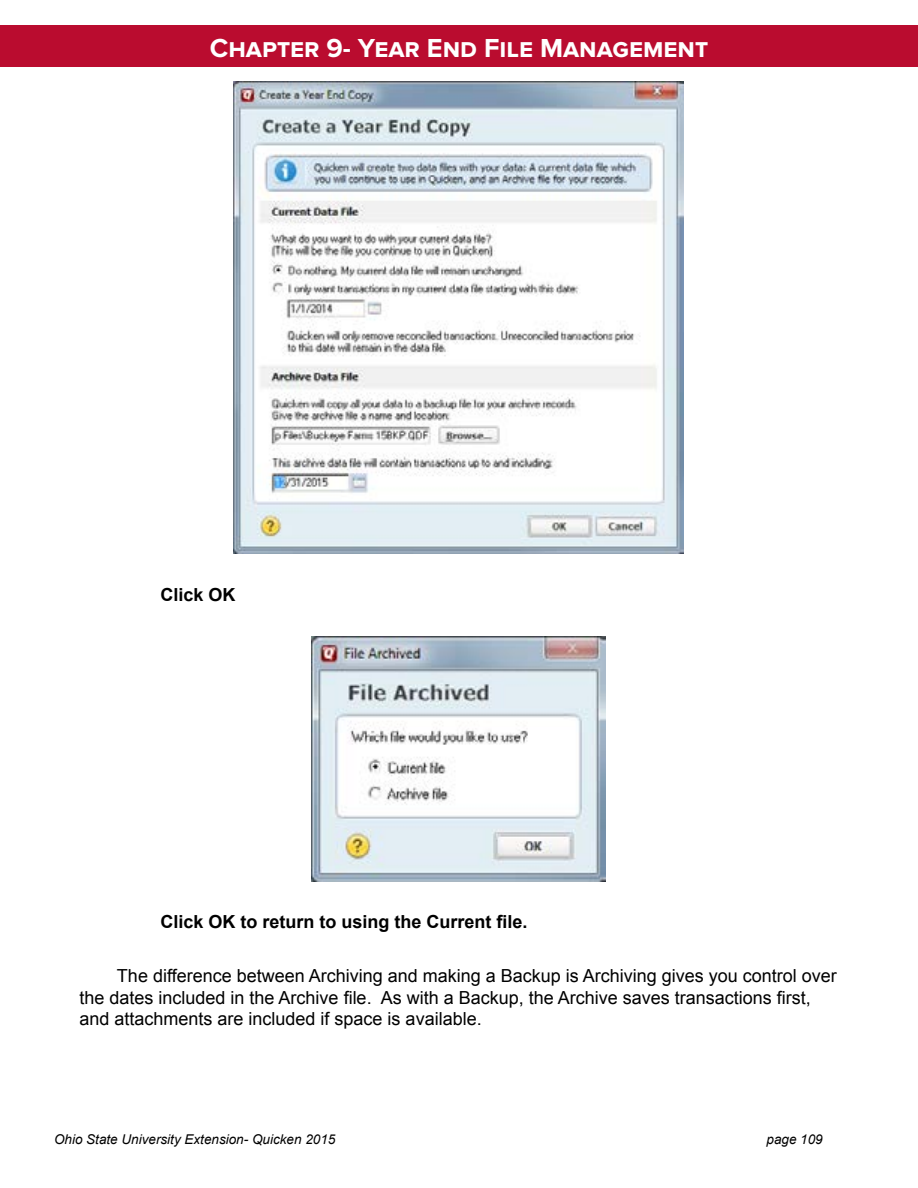
<style>
.page{position:relative;width:918px;height:1188px;background:#fff}
.page>*{position:absolute;margin:0;border:0;box-sizing:border-box;transform-origin:0 0}
.t1{font:700 27px "Proxima Nova";color:#fff}
.t2{font:18px/21.6px "Arial";color:#000}
.t3{font:700 18px "Arial";color:#000}
.t4{font:italic 13.5px "Arial";color:#000}
</style>
<div class="page">
<div style="left:0;top:26px;width:918px;height:41px;background:#ba0c2f"></div>
<img style="left:233px;top:81px;width:450px;height:473px">
<img style="left:311px;top:637px;width:294px;height:244px">
<h1 class="t1" style="left:210px;top:33px;width:500px">Chapter 9- Year End File Management</h1>
<p class="t3" style="left:160px;top:582px;width:77px">Click OK</p>
<p class="t3" style="left:160px;top:910px;width:369px">Click OK to return to using the Current file.</p>
<p class="t2" style="left:79px;top:965px;width:759px;text-indent:37px">The difference between Archiving and making a Backup is Archiving gives you control over the dates included in the Archive file. As with a Backup, the Archive saves transactions first, and attachments are included if space is available.</p>
<p class="t4" style="left:54px;top:1130px;width:283px">Ohio State University Extension- Quicken 2015</p>
<p class="t4" style="left:767px;top:1130px;width:58px">page 109</p>
</div>
